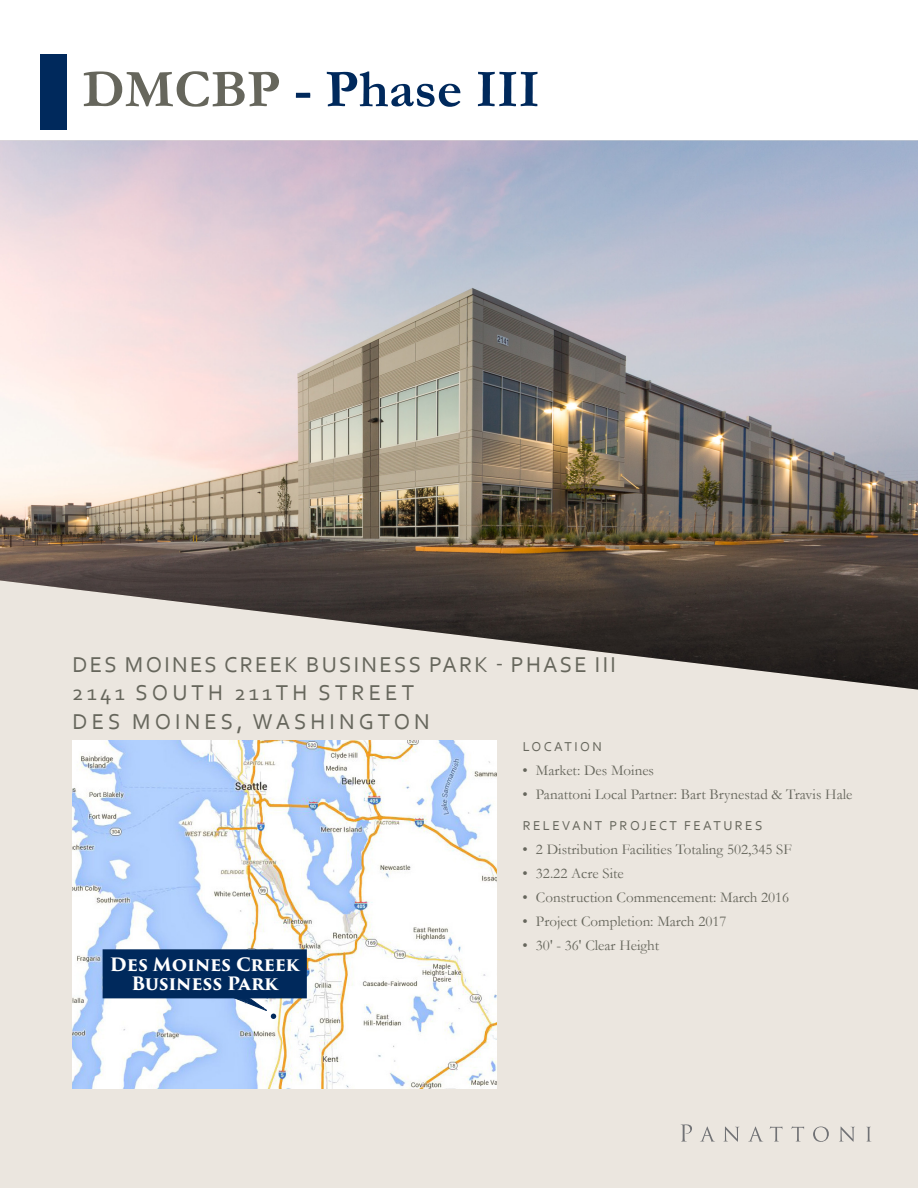
<style>
.page{position:relative;width:918px;height:1188px;background:#fff}
.page>*{position:absolute;margin:0;border:0;box-sizing:border-box;transform-origin:0 0}
.t1{font:700 54px "Garamond";color:#00295c}
.t2{font:22.5px/28.5px "Corbel";letter-spacing:.18em;color:#66665c}
.t3{font:22.5px "Corbel";letter-spacing:.1em;color:#66665c}
.t4{font:700 18px/19.5px "Trajan Pro 3";letter-spacing:-.01em;color:#fff;text-align:center}
.t5{font:15px "Garamond";color:#66665c}
.t6{font:13.5px "Corbel";letter-spacing:.18em;color:#66665c}
.s1{color:#66665c}
</style>
<div class="page">
<div style="left:0;top:148px;width:918px;height:1040px;background:#ebe6df"></div>
<div style="left:40px;top:54px;width:28px;height:76px;background:#00295c"></div>
<svg style="left:681px;top:1124px;width:11px;height:18px"></svg>
<svg style="left:700px;top:1127px;width:15px;height:15px"></svg>
<svg style="left:723px;top:1127px;width:16px;height:15px"></svg>
<svg style="left:748px;top:1127px;width:15px;height:15px"></svg>
<svg style="left:770px;top:1127px;width:12px;height:15px"></svg>
<svg style="left:791px;top:1127px;width:13px;height:15px"></svg>
<svg style="left:813px;top:1127px;width:16px;height:15px"></svg>
<svg style="left:839px;top:1127px;width:16px;height:15px"></svg>
<svg style="left:866px;top:1127px;width:5px;height:15px"></svg>
<img style="left:72px;top:741px;width:425px;height:348px">
<svg style="left:232px;top:998px;width:44px;height:21px"></svg>
<div style="left:103px;top:950px;width:203px;height:48px;background:#00295c"></div>
<div style="left:103px;top:949px;width:204px;height:49px;border:2px solid #00295c"></div>
<img style="left:0;top:140px;width:918px;height:550px">
<p class="t1" style="left:83px;top:53px;width:459px"><span class="s1">DMCBP</span> - Phase III</p>
<p class="t3" style="left:73px;top:650px;width:545px">DES MOINES CREEK BUSINESS PARK - PHASE III</p>
<p class="t2" style="left:72px;top:678px;width:359px">2141 SOUTH 211TH STREET<br>DES MOINES, WASHINGTON</p>
<p class="t4" style="left:110px;top:955px;width:191px">Des Moines Creek<br>Business Park</p>
<p class="t6" style="left:523px;top:738px;width:81px">LOCATION</p>
<p class="t5" style="left:522px;top:760px;width:133px">• Market: Des Moines</p>
<p class="t5" style="left:522px;top:784px;width:332px">• Panattoni Local Partner: Bart Brynestad &amp; Travis Hale</p>
<p class="t6" style="left:523px;top:818px;width:241px">RELEVANT PROJECT FEATURES</p>
<p class="t5" style="left:522px;top:840px;width:271px">• 2 Distribution Facilities Totaling 502,345 SF</p>
<p class="t5" style="left:522px;top:864px;width:103px">• 32.22 Acre Site</p>
<p class="t5" style="left:522px;top:888px;width:268px">• Construction Commencement: March 2016</p>
<p class="t5" style="left:522px;top:912px;width:206px">• Project Completion: March 2017</p>
<p class="t5" style="left:522px;top:936px;width:138px">• 30' - 36' Clear Height</p>
</div>
